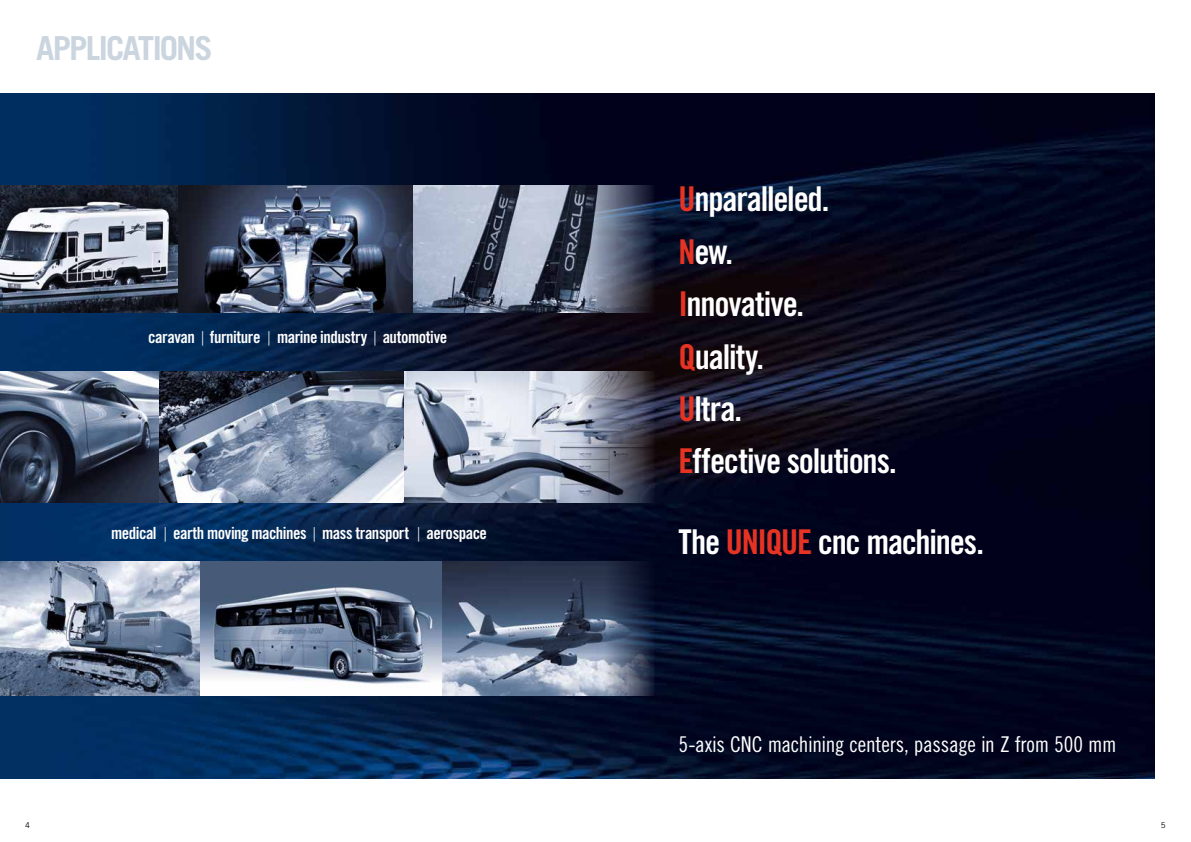
<style>
.page{position:relative;width:1191px;height:842px;background:#fff}
.page>*{position:absolute;margin:0;border:0;box-sizing:border-box;transform-origin:0 0}
.t1{font:34.2px/52.4px "Trade Gothic LT Std Bd Cn 20";letter-spacing:-.035em;color:#fff}
.t2{font:700 33.1px "Trade Gothic LT Std";letter-spacing:-.055em;color:#cbd5df}
.t3{font:21.7px "Trade Gothic LT Std Cn 18";letter-spacing:-.01em;color:#fff}
.t4{font:16.8px "Trade Gothic LT Std Bd Cn 20";letter-spacing:-.03em;color:#fff}
.t5{font:8px "Trade Gothic LT Std";color:#000}
.s1{font-family:"Trade Gothic LT Std Cn 18 Obl";font-size:13px}
.s2{color:#e63323}
</style>
<div class="page">
<img style="left:0;top:94px;width:1154px;height:685px">
<img style="left:0;top:561px;width:655px;height:135px">
<img style="left:0;top:371px;width:655px;height:132px">
<img style="left:0;top:186px;width:655px;height:127px">
<h2 class="t2" style="left:36px;top:28px;width:178px">APPLICATIONS</h2>
<p class="t4" style="left:148px;top:327px;width:300px">caravan <span class="s1">|</span> furniture <span class="s1">|</span> marine industry <span class="s1">|</span> automotive</p>
<p class="t4" style="left:111px;top:523px;width:377px">medical <span class="s1">|</span> earth moving machines <span class="s1">|</span> mass transport <span class="s1">|</span> aerospace</p>
<h1 class="t1" style="left:678px;top:172px;width:220px"><span class="s2">U</span>nparalleled.<br><span class="s2">N</span>ew.<br><span class="s2">I</span>nnovative.<br><span class="s2">Q</span>uality.<br><span class="s2">U</span>ltra.<br><span class="s2">E</span>ffective solutions.</h1>
<h1 class="t1" style="left:678px;top:515px;width:307px">The <span class="s2">UNIQUE</span> cnc machines.</h1>
<p class="t3" style="left:678px;top:732px;width:439px">5-axis CNC machining centers, passage in Z from 500 mm</p>
<p class="t5" style="left:25px;top:820px;width:6px">4</p>
<p class="t5" style="left:1160px;top:820px;width:6px">5</p>
</div>
